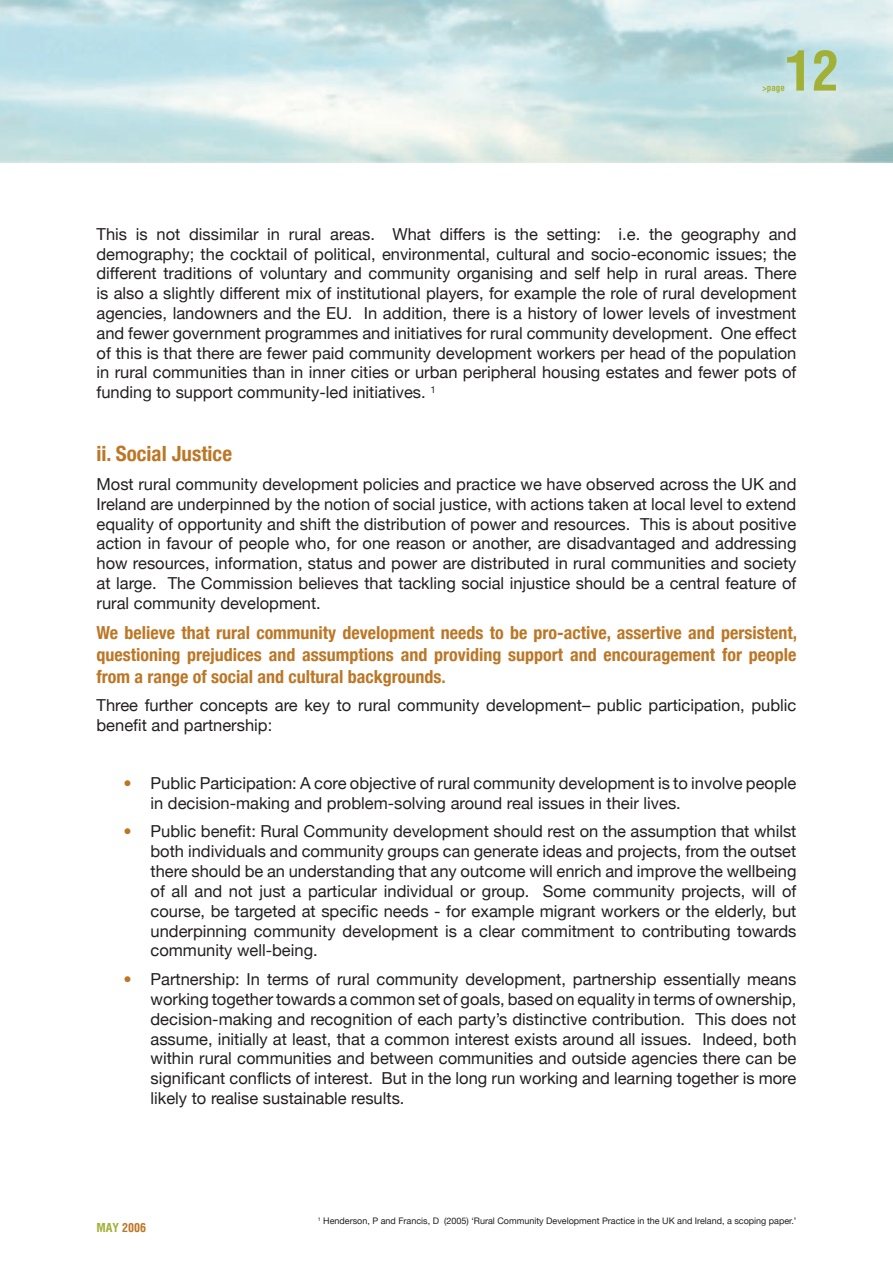
<style>
.page{position:relative;width:893px;height:1263px;background:#fff}
.page>*{position:absolute;margin:0;border:0;box-sizing:border-box;transform-origin:0 0}
.t1{font:700 condensed 54px "Helvetica";color:#a2b136}
.t2{font:700 condensed 21px "Helvetica Neue";color:#bc7726}
.t3{font:700 condensed 18px/21.6px "Helvetica Neue";color:#bc7726;text-align:justify}
.t4{font:16.5px/19.8px "Helvetica Neue";color:#231f20;text-align:justify}
.t5{font:700 condensed 12px "Helvetica";color:#bc7726}
.t6{font:9px "Helvetica Neue";color:#231f20}
.t7{font:700 condensed 9px "Helvetica";color:#a2b136}
.s1{color:#bc7726}
.s2{color:#a2b136}
</style>
<div class="page">
<img style="left:892px;top:0;width:1px;height:163px">
<h1 class="t1" style="left:785px;top:35px;width:55px">12</h1>
<p class="t7" style="left:762px;top:81px;width:24px">&gt;page</p>
<p class="t4" style="left:97px;top:224px;width:701px">This is not dissimilar in rural areas. What differs is the setting: i.e. the geography and demography; the cocktail of political, environmental, cultural and socio-economic issues; the different traditions of voluntary and community organising and self help in rural areas. There is also a slightly different mix of institutional players, for example the role of rural development agencies, landowners and the EU. In addition, there is a history of lower levels of investment and fewer government programmes and initiatives for rural community development. One effect of this is that there are fewer paid community development workers per head of the population in rural communities than in inner cities or urban peripheral housing estates and fewer pots of funding to support community-led initiatives. <sup>1</sup></p>
<p class="t2" style="left:97px;top:441px;width:137px">ii. Social Justice</p>
<p class="t4" style="left:97px;top:474px;width:701px">Most rural community development policies and practice we have observed across the UK and Ireland are underpinned by the notion of social justice, with actions taken at local level to extend equality of opportunity and shift the distribution of power and resources. This is about positive action in favour of people who, for one reason or another, are disadvantaged and addressing how resources, information, status and power are distributed in rural communities and society at large. The Commission believes that tackling social injustice should be a central feature of rural community development.</p>
<p class="t3" style="left:97px;top:622px;width:702px">We believe that rural community development needs to be pro-active, assertive and persistent, questioning prejudices and assumptions and providing support and encouragement for people from a range of social and cultural backgrounds.</p>
<p class="t4" style="left:97px;top:695px;width:701px">Three further concepts are key to rural community development– public participation, public benefit and partnership:</p>
<p class="t4" style="left:151px;top:773px;width:647px;text-indent:-27px"><span class="s1">•</span> Public Participation: A core objective of rural community development is to involve people in decision-making and problem-solving around real issues in their lives.</p>
<p class="t4" style="left:151px;top:821px;width:647px;text-indent:-27px"><span class="s1">•</span> Public benefit: Rural Community development should rest on the assumption that whilst both individuals and community groups can generate ideas and projects, from the outset there should be an understanding that any outcome will enrich and improve the wellbeing of all and not just a particular individual or group. Some community projects, will of course, be targeted at specific needs - for example migrant workers or the elderly, but underpinning community development is a clear commitment to contributing towards community well-being.</p>
<p class="t4" style="left:151px;top:969px;width:647px;text-indent:-27px"><span class="s1">•</span> Partnership: In terms of rural community development, partnership essentially means working together towards a common set of goals, based on equality in terms of ownership, decision-making and recognition of each party’s distinctive contribution. This does not assume, initially at least, that a common interest exists around all issues. Indeed, both within rural communities and between communities and outside agencies there can be significant conflicts of interest. But in the long run working and learning together is more likely to realise sustainable results.</p>
<p class="t5" style="left:97px;top:1219px;width:51px"><span class="s2">MAY</span> 2006</p>
<p class="t6" style="left:318px;top:1215px;width:480px"><sup>1</sup> Henderson, P and Francis, D (2005) ‘Rural Community Development Practice in the UK and Ireland, a scoping paper.’</p>
</div>
